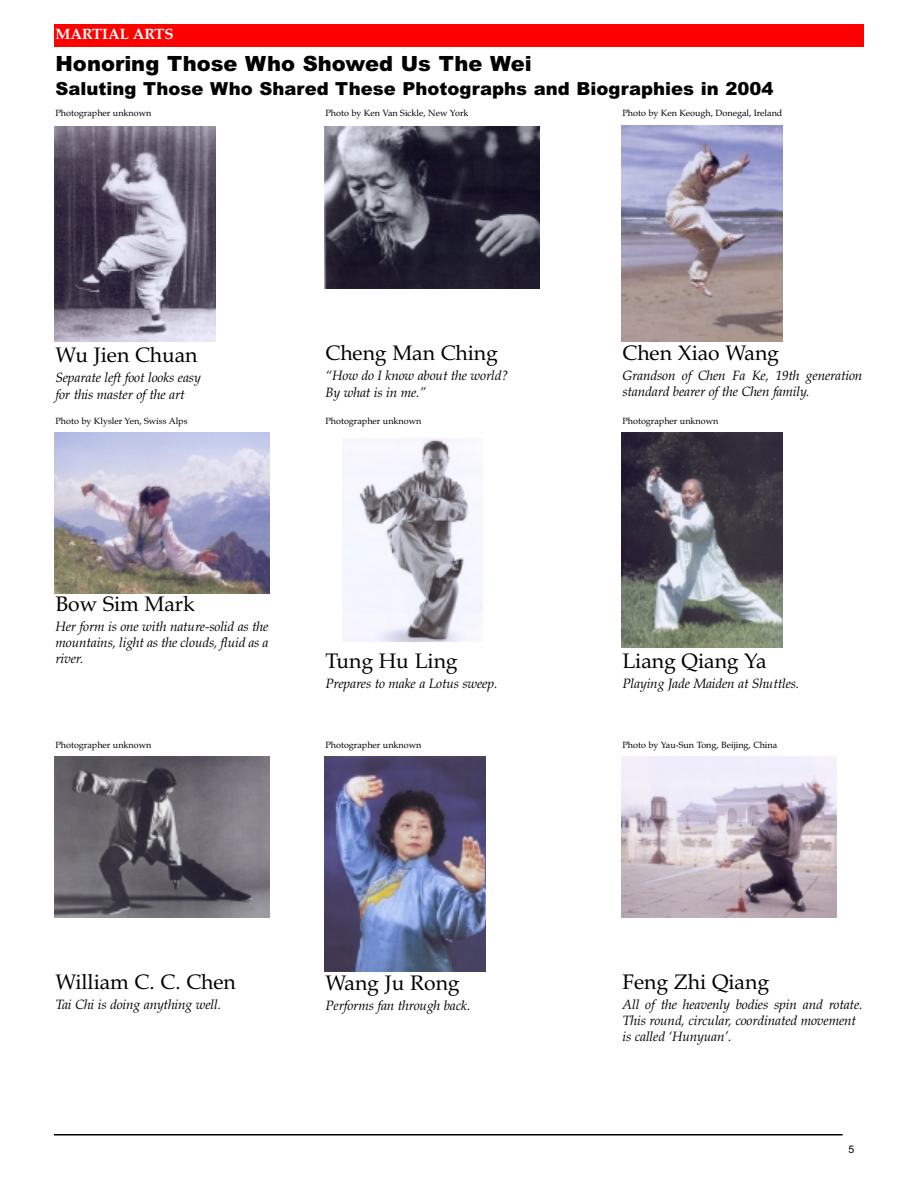
<style>
.page{position:relative;width:918px;height:1188px;background:#fff}
.page>*{position:absolute;margin:0;border:0;box-sizing:border-box;transform-origin:0 0}
.t1{font:21px "Book Antiqua";color:#000}
.t2{font:900 21px "Arial";color:#000}
.t3{font:900 18px "Arial";color:#000}
.t4{font:700 15px "Book Antiqua";color:#fff}
.t5{font:italic 13.5px/16.4px "Book Antiqua";letter-spacing:-.01em;color:#000}
.t6{font:10.5px "Arial";color:#000}
.t7{font:9px "Book Antiqua";color:#000}
</style>
<div class="page">
<div style="left:54px;top:25px;width:810px;height:22px;background:#f00"></div>
<svg style="left:54px;top:1134px;width:789px;height:2px;background:#3f3f3f"></svg>
<img style="left:54px;top:126px;width:162px;height:216px">
<img style="left:324px;top:756px;width:162px;height:216px">
<img style="left:621px;top:432px;width:162px;height:216px">
<img style="left:343px;top:439px;width:139px;height:203px">
<img style="left:621px;top:125px;width:162px;height:216px">
<img style="left:621px;top:756px;width:216px;height:162px">
<img style="left:54px;top:756px;width:216px;height:162px">
<img style="left:54px;top:432px;width:216px;height:162px">
<img style="left:324px;top:126px;width:216px;height:162px">
<p class="t4" style="left:56px;top:29px;width:120px">MARTIAL ARTS</p>
<h1 class="t2" style="left:56px;top:56px;width:478px">Honoring Those Who Showed Us The Wei</h1>
<h2 class="t3" style="left:56px;top:82px;width:719px">Saluting Those Who Shared These Photographs and Biographies in 2004</h2>
<p class="t7" style="left:56px;top:109px;width:98px">Photographer unknown</p>
<p class="t7" style="left:326px;top:109px;width:145px">Photo by Ken Van Sickle, New York</p>
<h1 class="t1" style="left:56px;top:347px;width:144px">Wu Jien Chuan</h1>
<p class="t5" style="left:56px;top:371px;width:147px">Separate left foot looks easy for this master of the art</p>
<h1 class="t1" style="left:326px;top:345px;width:174px">Cheng Man Ching</h1>
<p class="t5" style="left:326px;top:369px;width:184px">“How do I know about the world?<br>By what is in me.”</p>
<p class="t7" style="left:622px;top:109px;width:161px">Photo by Ken Keough, Donegal, Ireland</p>
<h1 class="t1" style="left:622px;top:345px;width:158px">Chen Xiao Wang</h1>
<p class="t5" style="left:622px;top:369px;width:241px">Grandson of Chen Fa Ke, 19th generation standard bearer of the Chen family.</p>
<p class="t7" style="left:56px;top:418px;width:134px">Photo by Klysler Yen, Swiss Alps</p>
<p class="t7" style="left:622px;top:418px;width:98px">Photographer unknown</p>
<p class="t7" style="left:326px;top:418px;width:98px">Photographer unknown</p>
<h1 class="t1" style="left:56px;top:595px;width:141px">Bow Sim Mark</h1>
<p class="t5" style="left:56px;top:620px;width:215px;text-align:justify">Her form is one with nature-solid as the mountains, light as the clouds, fluid as a river.</p>
<h1 class="t1" style="left:326px;top:653px;width:134px">Tung Hu Ling</h1>
<p class="t5" style="left:326px;top:677px;width:173px">Prepares to make a Lotus sweep.</p>
<h1 class="t1" style="left:622px;top:652px;width:146px">Liang Qiang Ya</h1>
<p class="t5" style="left:622px;top:677px;width:178px">Playing Jade Maiden at Shuttles.</p>
<p class="t7" style="left:56px;top:742px;width:98px">Photographer unknown</p>
<p class="t7" style="left:326px;top:742px;width:98px">Photographer unknown</p>
<p class="t7" style="left:622px;top:742px;width:156px">Photo by Yau-Sun Tong, Beijing, China</p>
<h1 class="t1" style="left:56px;top:973px;width:182px">William C. C. Chen</h1>
<p class="t5" style="left:56px;top:998px;width:167px">Tai Chi is doing anything well.</p>
<h1 class="t1" style="left:326px;top:975px;width:136px">Wang Ju Rong</h1>
<p class="t5" style="left:326px;top:999px;width:146px">Performs fan through back.</p>
<h1 class="t1" style="left:622px;top:973px;width:148px">Feng Zhi Qiang</h1>
<p class="t5" style="left:622px;top:998px;width:241px">All of the heavenly bodies spin and rotate.<br>This round, circular, coordinated movement is called ‘Hunyuan’.</p>
<p class="t6" style="left:849px;top:1145px;width:7px">5</p>
</div>
